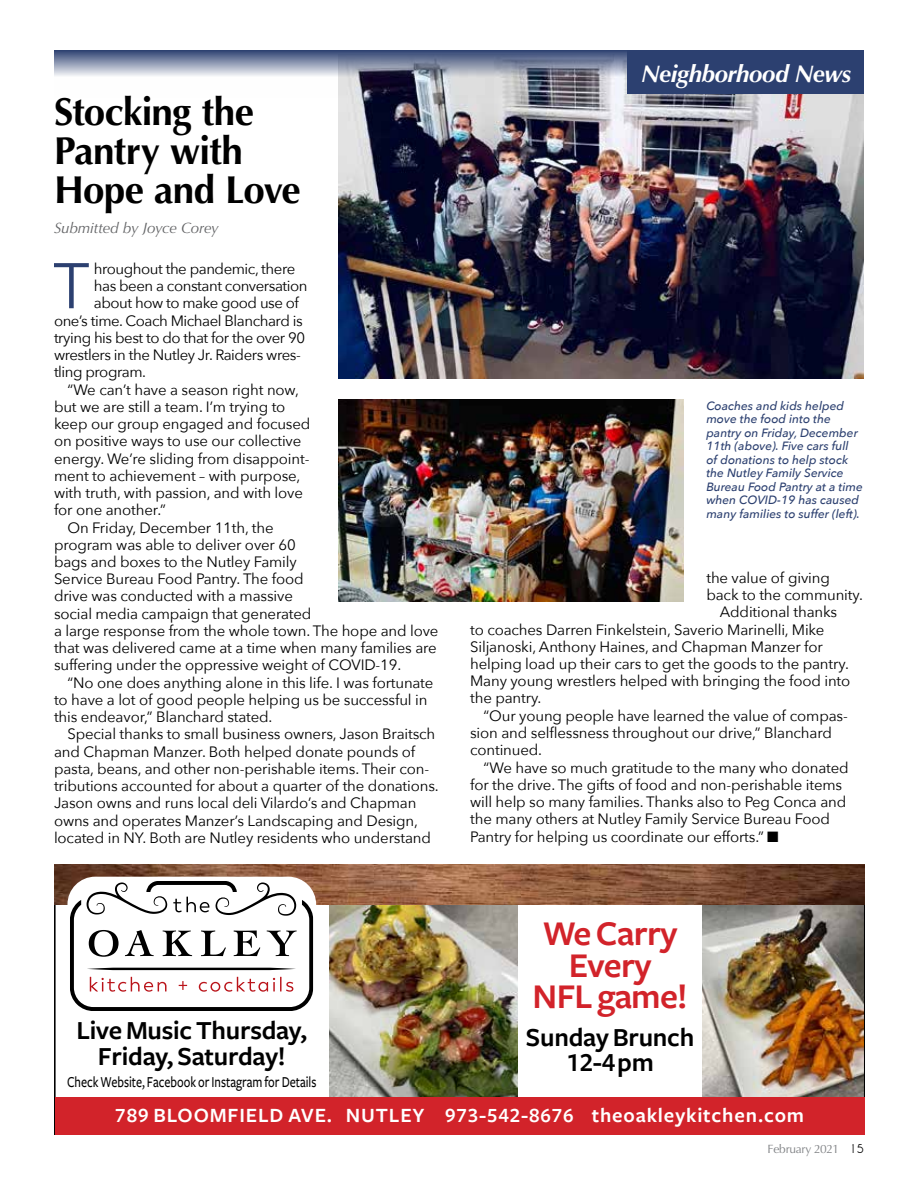
<style>
.page{position:relative;width:918px;height:1188px;background:#fff}
.page>*{position:absolute;margin:0;border:0;box-sizing:border-box;transform-origin:0 0}
.t1{font:63.75px "Avenir Next";color:#2c4070}
.t2{font:700 39px/39px "Optima";letter-spacing:-.02em;color:#000}
.t3{font:600 36px/31.5px "Freight Sans";letter-spacing:-.02em;color:#d2232a;text-align:center}
.t4{font:600 27px/25.5px "Freight Sans";letter-spacing:-.01em;color:#000;text-align:center}
.t5{font:27px "Freight Sans Semi Bold SC";color:#000}
.t6{font:italic 700 24px "Optima";letter-spacing:-.02em;color:#fff}
.t7{font:600 21px "Freight Sans";letter-spacing:.04em;color:#fff}
.t8{font:500 15.75px "Freight Sans";color:#000;scale:.8 1}
.t9{font:15px "Avenir Next";letter-spacing:-.01em;color:#000}
.t10{font:15px "Avenir Next";letter-spacing:-.03em;color:#000}
.t11{font:italic 15px "Optima";letter-spacing:-.01em;color:#636466}
.t12{font:italic 500 12px/13.5px "Avenir Next";color:#2c4070}
.t13{font:12px "Optima";letter-spacing:-.025em;color:#808285}
.s1{font-family:"Freight Sans";font-weight:600}
.s2{font-family:"Freight Sans Semi Bold SC";font-weight:400}
.s3{font-family:"Caviar Dreams";font-weight:700;color:#000}
</style>
<div class="page">
<img style="left:330px;top:904px;width:188px;height:193px">
<img style="left:703px;top:904px;width:159px;height:193px">
<img style="left:55px;top:865px;width:810px;height:39px">
<div style="left:55px;top:1097px;width:810px;height:38px;background:#d2232a"></div>
<div style="left:67px;top:877px;width:249px;height:143px;background:#fff;border-radius:28px"></div>
<svg style="left:70px;top:881px;width:243px;height:130px"></svg>
<img style="left:338px;top:399px;width:346px;height:203px">
<img style="left:338px;top:98px;width:526px;height:280px">
<svg style="left:54px;top:50px;width:810px;height:48px"></svg>
<div style="left:627px;top:50px;width:237px;height:44px;background:#2c4070"></div>
<h2 class="t2" style="left:54px;top:93px;width:248px">Stocking the<br>Pantry with<br>Hope and Love</h2>
<p class="t11" style="left:54px;top:220px;width:166px">Submitted by Joyce Corey</p>
<h1 class="t1" style="left:53px;top:232px;width:38px">T</h1>
<p class="t10" style="left:94px;top:256px;width:203px">hroughout the pandemic, there</p>
<p class="t10" style="left:94px;top:273px;width:215px">has been a constant conversation</p>
<p class="t10" style="left:94px;top:290px;width:207px">about how to make good use of</p>
<p class="t10" style="left:54px;top:308px;width:250px">one’s time. Coach Michael Blanchard is</p>
<p class="t10" style="left:54px;top:325px;width:253px">trying his best to do that for the over 90</p>
<p class="t10" style="left:54px;top:342px;width:248px">wrestlers in the Nutley Jr. Raiders wres-</p>
<p class="t10" style="left:54px;top:359px;width:94px">tling program.</p>
<p class="t9" style="left:68px;top:377px;width:233px">“We can’t have a season right now,</p>
<p class="t9" style="left:54px;top:394px;width:233px">but we are still a team. I’m trying to</p>
<p class="t9" style="left:54px;top:411px;width:258px">keep our group engaged and focused</p>
<p class="t9" style="left:54px;top:428px;width:249px">on positive ways to use our collective</p>
<p class="t9" style="left:54px;top:446px;width:257px">energy. We’re sliding from disappoint-</p>
<p class="t9" style="left:54px;top:463px;width:248px">ment to achievement – with purpose,</p>
<p class="t9" style="left:54px;top:480px;width:250px">with truth, with passion, and with love</p>
<p class="t9" style="left:54px;top:497px;width:113px">for one another.”</p>
<p class="t9" style="left:68px;top:515px;width:208px">On Friday, December 11th, the</p>
<p class="t9" style="left:54px;top:532px;width:243px">program was able to deliver over 60</p>
<p class="t9" style="left:54px;top:549px;width:244px">bags and boxes to the Nutley Family</p>
<p class="t9" style="left:54px;top:566px;width:251px">Service Bureau Food Pantry. The food</p>
<p class="t9" style="left:54px;top:584px;width:240px">drive was conducted with a massive</p>
<p class="t9" style="left:54px;top:601px;width:259px">social media campaign that generated</p>
<p class="t9" style="left:54px;top:618px;width:386px">a large response from the whole town. The hope and love</p>
<p class="t9" style="left:54px;top:635px;width:384px">that was delivered came at a time when many families are</p>
<p class="t9" style="left:54px;top:653px;width:349px">suffering under the oppressive weight of COVID-19.</p>
<p class="t9" style="left:68px;top:670px;width:367px">“No one does anything alone in this life. I was fortunate</p>
<p class="t9" style="left:54px;top:687px;width:375px">to have a lot of good people helping us be successful in</p>
<p class="t9" style="left:54px;top:704px;width:220px">this endeavor,” Blanchard stated.</p>
<p class="t9" style="left:68px;top:722px;width:369px">Special thanks to small business owners, Jason Braitsch</p>
<p class="t9" style="left:54px;top:739px;width:363px">and Chapman Manzer. Both helped donate pounds of</p>
<p class="t9" style="left:54px;top:756px;width:377px">pasta, beans, and other non-perishable items. Their con-</p>
<p class="t9" style="left:54px;top:773px;width:386px">tributions accounted for about a quarter of the donations.</p>
<p class="t9" style="left:54px;top:791px;width:364px">Jason owns and runs local deli Vilardo’s and Chapman</p>
<p class="t9" style="left:54px;top:808px;width:366px">owns and operates Manzer’s Landscaping and Design,</p>
<p class="t9" style="left:54px;top:825px;width:379px">located in NY. Both are Nutley residents who understand</p>
<h3 class="t4" style="left:76px;top:1018px;width:232px">Live Music Thursday,<br>Friday, Saturday!</h3>
<p class="t8" style="left:67px;top:1073px;width:313px">Check Website, Facebook or Instagram for Details</p>
<h3 class="t6" style="left:641px;top:59px;width:212px">Neighborhood News</h3>
<p class="t12" style="left:706px;top:398px;width:158px">Coaches and kids helped move the food into the pantry on Friday, December<br>11th (above). Five cars full<br>of donations to help stock the Nutley Family Service<br>Bureau Food Pantry at a time when COVID-19 has caused many families to suffer (left).</p>
<p class="t9" style="left:706px;top:565px;width:125px">the value of giving</p>
<p class="t9" style="left:706px;top:582px;width:158px">back to the community.</p>
<p class="t9" style="left:720px;top:599px;width:119px">Additional thanks</p>
<p class="t9" style="left:470px;top:617px;width:356px">to coaches Darren Finkelstein, Saverio Marinelli, Mike</p>
<p class="t9" style="left:470px;top:634px;width:354px">Siljanoski, Anthony Haines, and Chapman Manzer for</p>
<p class="t9" style="left:470px;top:651px;width:380px">helping load up their cars to get the goods to the pantry.</p>
<p class="t9" style="left:470px;top:668px;width:382px">Many young wrestlers helped with bringing the food into</p>
<p class="t9" style="left:470px;top:686px;width:73px">the pantry.</p>
<p class="t9" style="left:484px;top:703px;width:366px">“Our young people have learned the value of compas-</p>
<p class="t9" style="left:470px;top:720px;width:363px">sion and selflessness throughout our drive,” Blanchard</p>
<p class="t9" style="left:470px;top:737px;width:73px">continued.</p>
<p class="t9" style="left:484px;top:755px;width:367px">“We have so much gratitude to the many who donated</p>
<p class="t9" style="left:470px;top:772px;width:374px">for the drive. The gifts of food and non-perishable items</p>
<p class="t9" style="left:470px;top:789px;width:378px">will help so many families. Thanks also to Peg Conca and</p>
<p class="t9" style="left:470px;top:806px;width:361px">the many others at Nutley Family Service Bureau Food</p>
<p class="t9" style="left:470px;top:824px;width:310px">Pantry for helping us coordinate our efforts.” ■</p>
<h3 class="t3" style="left:533px;top:919px;width:157px">We Carry<br>Every<br>NFL game!</h3>
<h3 class="t4" style="left:526px;top:1025px;width:170px">Sunday Brunch</h3>
<h3 class="t5" style="left:566px;top:1048px;width:89px">12<span class="s1">-</span>4<span class="s1">pm</span></h3>
<h3 class="t7" style="left:115px;top:1104px;width:690px"><span class="s2">789</span> BLOOMFIELD AVE. NUTLEY <span class="s2">973-542-8676</span> theoakleykitchen.com</h3>
<p class="t13" style="left:768px;top:1141px;width:98px">February 2021 <span class="s3">15</span></p>
</div>
